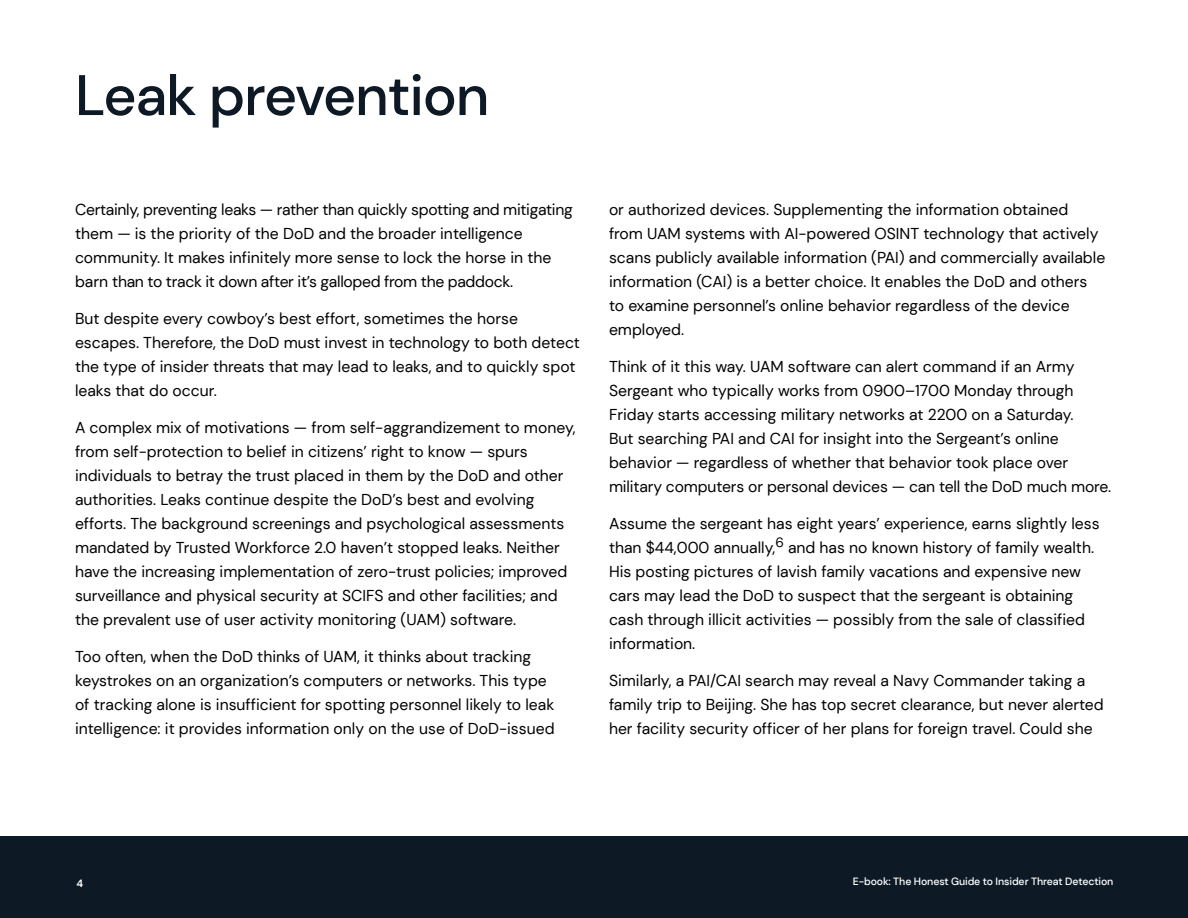
<style>
.page{position:relative;width:1188px;height:918px;background:#fff}
.page>*{position:absolute;margin:0;border:0;box-sizing:border-box;transform-origin:0 0}
.t1{font:500 57px "DM Sans";letter-spacing:-.02em;color:#0d1925}
.Body_copy{font:15.75px/24px "DM Sans";color:#000}
.Body_copy-2{font:15.75px/24px "DM Sans";letter-spacing:-.02em;color:#000}
.t2{font:500 10.5px "DM Sans";letter-spacing:-.01em;color:#fff}
.t3{font:700 10.5px "DM Sans";color:#fff}
</style>
<div class="page">
<div style="left:0;top:836px;width:1188px;height:82px;background:#0d1925"></div>
<p class="t1" style="left:75px;top:60px;width:416px">Leak prevention</p>
<p class="Body_copy-2" style="left:75px;top:198px;width:499px">Certainly, preventing leaks — rather than quickly spotting and mitigating them — is the priority of the DoD and the broader intelligence community. It makes infinitely more sense to lock the horse in the barn than to track it down after it’s galloped from the paddock.</p>
<p class="Body_copy" style="left:75px;top:307px;width:506px">But despite every cowboy’s best effort, sometimes the horse escapes. Therefore, the DoD must invest in technology to both detect the type of insider threats that may lead to leaks, and to quickly spot leaks that do occur.</p>
<p class="Body_copy" style="left:75px;top:416px;width:502px">A complex mix of motivations — from self-aggrandizement to money, from self-protection to belief in citizens’ right to know — spurs individuals to betray the trust placed in them by the DoD and other authorities. Leaks continue despite the DoD’s best and evolving efforts. The background screenings and psychological assessments mandated by Trusted Workforce 2.0 haven’t stopped leaks. Neither have the increasing implementation of zero-trust policies; improved surveillance and physical security at SCIFS and other facilities; and the prevalent use of user activity monitoring (UAM) software.</p>
<p class="Body_copy" style="left:75px;top:645px;width:481px">Too often, when the DoD thinks of UAM, it thinks about tracking keystrokes on an organization’s computers or networks. This type of tracking alone is insufficient for spotting personnel likely to leak intelligence: it provides information only on the use of DoD-issued</p>
<p class="Body_copy" style="left:609px;top:198px;width:498px">or authorized devices. Supplementing the information obtained from UAM systems with AI-powered OSINT technology that actively scans publicly available information (PAI) and commercially available information (CAI) is a better choice. It enables the DoD and others to examine personnel’s online behavior regardless of the device employed.</p>
<p class="Body_copy" style="left:609px;top:355px;width:504px">Think of it this way. UAM software can alert command if an Army Sergeant who typically works from 0900–1700 Monday through Friday starts accessing military networks at 2200 on a Saturday.<br>But searching PAI and CAI for insight into the Sergeant’s online behavior — regardless of whether that behavior took place over military computers or personal devices — can tell the DoD much more.</p>
<p class="Body_copy" style="left:609px;top:512px;width:492px">Assume the sergeant has eight years’ experience, earns slightly less than $44,000 annually,<sup>6</sup> and has no known history of family wealth.<br>His posting pictures of lavish family vacations and expensive new cars may lead the DoD to suspect that the sergeant is obtaining cash through illicit activities — possibly from the sale of classified information.</p>
<p class="Body_copy" style="left:609px;top:669px;width:496px">Similarly, a PAI/CAI search may reveal a Navy Commander taking a family trip to Beijing. She has top secret clearance, but never alerted her facility security officer of her plans for foreign travel. Could she</p>
<p class="t3" style="left:76px;top:877px;width:8px">4</p>
<p class="t2" style="left:853px;top:875px;width:262px">E-book: The Honest Guide to Insider Threat Detection</p>
</div>
